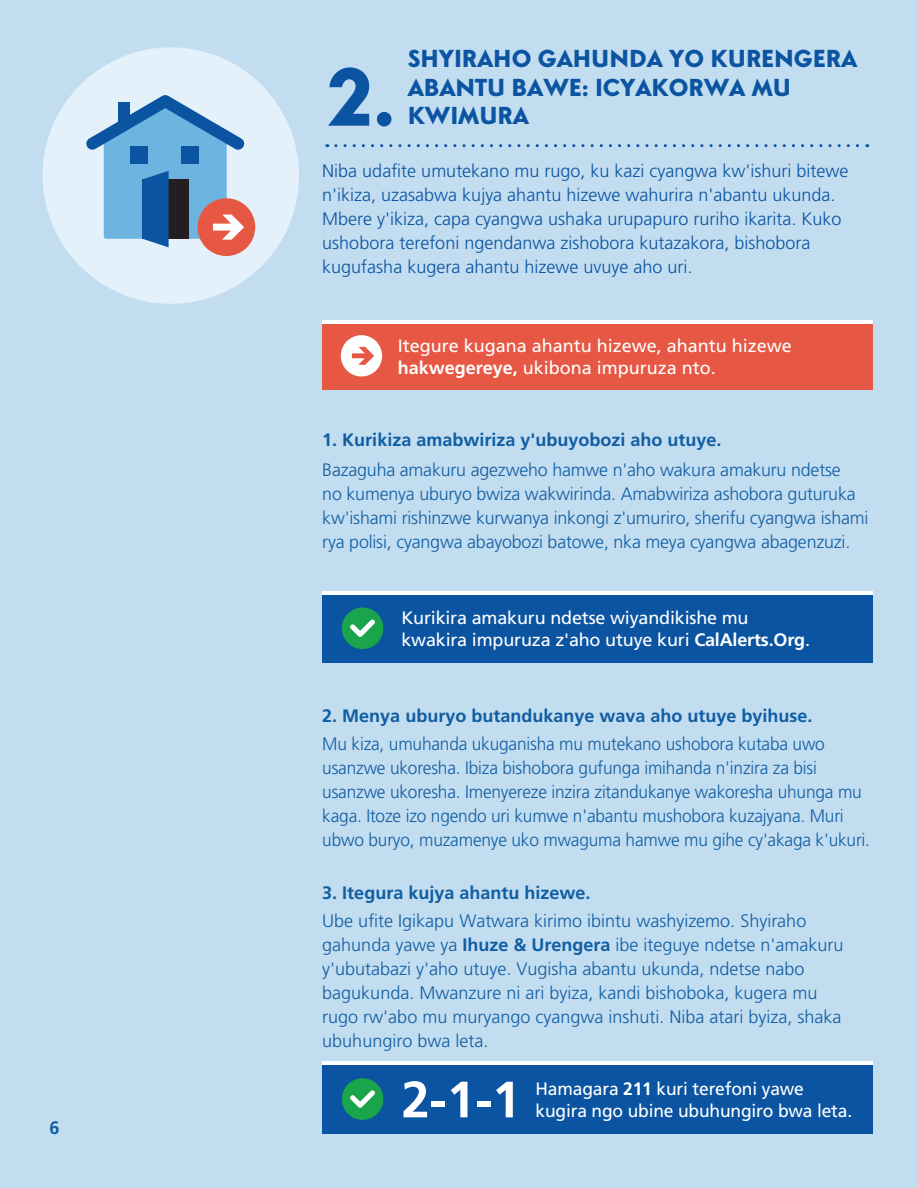
<style>
.page{position:relative;width:918px;height:1188px;background:#c2dcf0}
.page>*{position:absolute;margin:0;border:0;box-sizing:border-box;transform-origin:0 0}
.t1{font:800 85.5px "Simplo";color:#0a54a1}
.t2{font:700 51px "Frutiger LT Pro";color:#fff}
.t3{font:800 25.5px/28.5px "Simplo";color:#0a54a1}
.t4{font:300 18px/24px "Frutiger LT Pro";letter-spacing:-.01em;color:#105ea2}
.t5{font:300 18px/24px "Frutiger LT Pro";letter-spacing:-.01em;color:#105ea2;scale:.96 1}
.t6{font:300 18px/24px "Frutiger LT Pro";color:#0a54a1}
.t7{font:18px/21.6px "Frutiger LT Pro";letter-spacing:-.01em;color:#fff}
.t8{font:700 18px "Frutiger LT Pro";color:#105ea2}
.s1{font-weight:700}
</style>
<div class="page">
<svg style="left:336px;top:144px;width:532px;height:3px"></svg>
<svg style="left:43px;top:47px;width:256px;height:257px;fill:#e4f1fa"></svg>
<svg style="left:86px;top:95px;width:169px;height:161px"></svg>
<div style="left:323px;top:324px;width:550px;height:66px;background:#e65844"></div>
<hr style="left:323px;top:320px;width:550px;height:4px;background:#fff">
<svg style="left:341px;top:335px;width:41px;height:42px"></svg>
<div style="left:323px;top:594px;width:550px;height:69px;background:#0a54a1"></div>
<svg style="left:342px;top:607px;width:41px;height:42px"></svg>
<hr style="left:323px;top:591px;width:550px;height:3px;background:#fff">
<div style="left:323px;top:1065px;width:550px;height:69px;background:#0a54a1"></div>
<svg style="left:342px;top:1078px;width:41px;height:42px"></svg>
<hr style="left:323px;top:1062px;width:550px;height:3px;background:#fff">
<p class="t8" style="left:50px;top:1117px;width:12px">6</p>
<p class="t1" style="left:327px;top:47px;width:70px">2.</p>
<p class="t3" style="left:408px;top:45px;width:451px">SHYIRAHO GAHUNDA YO KURENGERA<br>ABANTU BAWE: ICYAKORWA MU<br>KWIMURA</p>
<p class="t6" style="left:322px;top:159px;width:528px">Niba udafite umutekano mu rugo, ku kazi cyangwa kw'ishuri bitewe n'ikiza, uzasabwa kujya ahantu hizewe wahurira n'abantu ukunda.<br>Mbere y'ikiza, capa cyangwa ushaka urupapuro ruriho ikarita. Kuko ushobora terefoni ngendanwa zishobora kutazakora, bishobora kugufasha kugera ahantu hizewe uvuye aho uri.</p>
<p class="t7" style="left:398px;top:335px;width:396px">Itegure kugana ahantu hizewe, ahantu hizewe <span class="s1">hakwegereye,</span> ukibona impuruza nto.</p>
<p class="t8" style="left:322px;top:429px;width:401px">1. Kurikiza amabwiriza y'ubuyobozi aho utuye.</p>
<p class="t4" style="left:322px;top:458px;width:548px">Bazaguha amakuru agezweho hamwe n'aho wakura amakuru ndetse<br>no kumenya uburyo bwiza wakwirinda. Amabwiriza ashobora guturuka kw'ishami rishinzwe kurwanya inkongi z'umuriro, sherifu cyangwa ishami rya polisi, cyangwa abayobozi batowe, nka meya cyangwa abagenzuzi.</p>
<p class="t7" style="left:401px;top:607px;width:410px">Kurikira amakuru ndetse wiyandikishe mu kwakira impuruza z'aho utuye kuri <span class="s1">CalAlerts.Org</span>.</p>
<p class="t8" style="left:322px;top:705px;width:492px">2. Menya uburyo butandukanye wava aho utuye byihuse.</p>
<p class="t5" style="left:322px;top:732px;width:572px">Mu kiza, umuhanda ukuganisha mu mutekano ushobora kutaba uwo usanzwe ukoresha. Ibiza bishobora gufunga imihanda n'inzira za bisi usanzwe ukoresha. Imenyereze inzira zitandukanye wakoresha uhunga mu kaga. Itoze izo ngendo uri kumwe n'abantu mushobora kuzajyana. Muri ubwo buryo, muzamenye uko mwaguma hamwe mu gihe cy'akaga k'ukuri.</p>
<p class="t8" style="left:322px;top:882px;width:270px">3. Itegura kujya ahantu hizewe.</p>
<p class="t4" style="left:322px;top:909px;width:523px">Ube ufite Igikapu Watwara kirimo ibintu washyizemo. Shyiraho gahunda yawe ya <span class="s1">Ihuze &amp; Urengera</span> ibe iteguye ndetse n'amakuru y'ubutabazi y'aho utuye. Vugisha abantu ukunda, ndetse nabo bagukunda. Mwanzure ni ari byiza, kandi bishoboka, kugera mu rugo rw'abo mu muryango cyangwa inshuti. Niba atari byiza, shaka ubuhungiro bwa leta.</p>
<p class="t2" style="left:401px;top:1069px;width:121px">2-1-1</p>
<p class="t7" style="left:536px;top:1078px;width:318px">Hamagara <span class="s1">211</span> kuri terefoni yawe kugira ngo ubine ubuhungiro bwa leta.</p>
</div>
